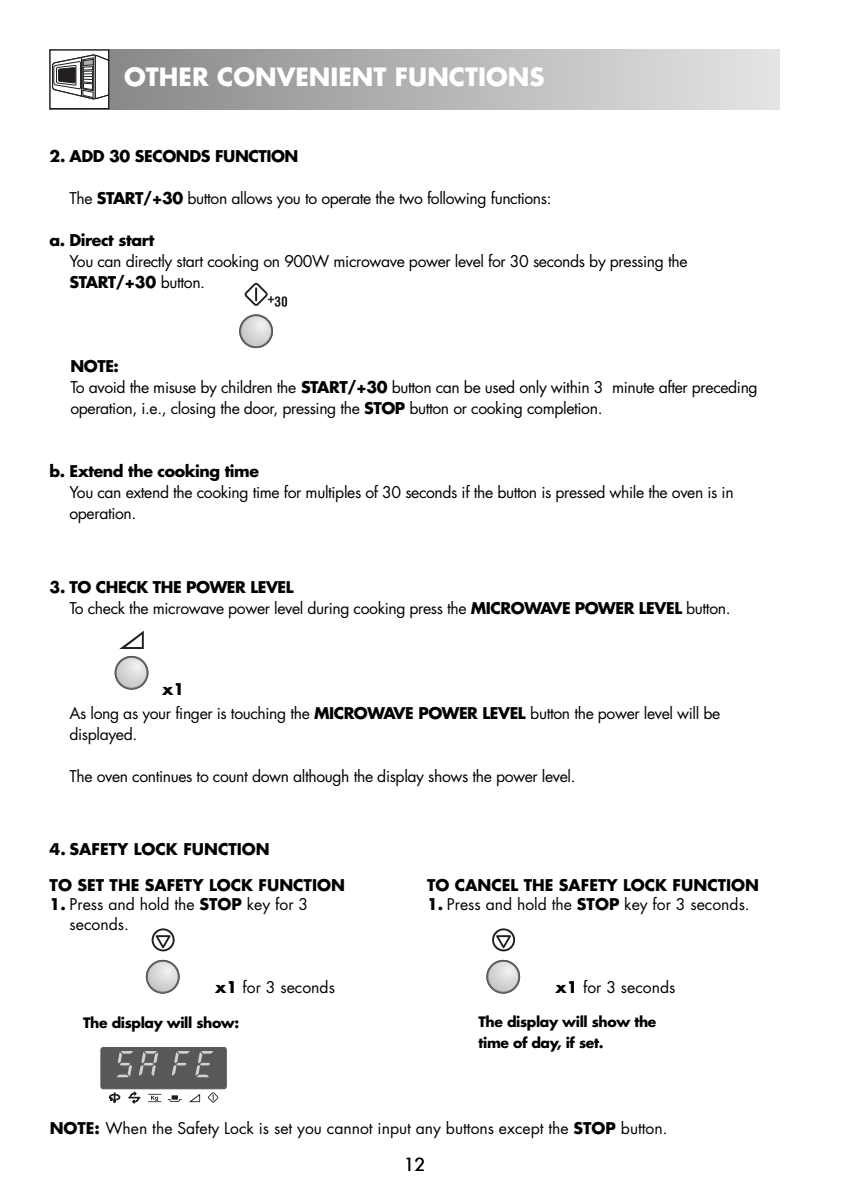
<style>
.page{position:relative;width:854px;height:1191px;background:#fff}
.page>*{position:absolute;margin:0;border:0;box-sizing:border-box;transform-origin:0 0}
.t1{font:700 24.5px "Futura";color:#fff}
.t2{font:17.5px "Futura";color:#000}
.t3{font:15.75px/21px "Futura";letter-spacing:-.025em;color:#000}
.t4{font:15.75px/19.2px "Futura";color:#000}
.t5{font:700 15.75px "Futura";color:#000}
.t6{font:700 15.75px "Futura";letter-spacing:-.03em;color:#000}
.t7{font:700 14px/21px "Futura";letter-spacing:-.03em;color:#000}
.s1{font-weight:700}
</style>
<div class="page">
<div style="left:50px;top:50px;width:729px;height:59px;background:linear-gradient(to right,#808080,#e4e4e4)"></div>
<div style="left:50px;top:50px;width:58px;height:58px;background:#fff"></div>
<svg style="left:52px;top:55px;width:55px;height:44px"></svg>
<div style="left:50px;top:50px;width:59px;height:59px;border:1px solid #000"></div>
<svg style="left:101px;top:1047px;width:125px;height:56px"></svg>
<svg style="left:244px;top:283px;width:43px;height:24px"></svg>
<svg style="left:240px;top:316px;width:31px;height:31px"></svg>
<div style="left:240px;top:315px;width:32px;height:32px;border:1px solid #66676a;border-radius:50%"></div>
<div style="left:239px;top:314px;width:34px;height:34px;border:1px solid #57585a;border-radius:50%"></div>
<svg style="left:151px;top:928px;width:23px;height:23px"></svg>
<svg style="left:147px;top:961px;width:31px;height:31px"></svg>
<div style="left:147px;top:960px;width:32px;height:32px;border:1px solid #66676a;border-radius:50%"></div>
<div style="left:146px;top:960px;width:33px;height:33px;border:1px solid #57585a;border-radius:50%"></div>
<svg style="left:492px;top:928px;width:23px;height:23px"></svg>
<svg style="left:487px;top:961px;width:31px;height:31px"></svg>
<div style="left:487px;top:960px;width:32px;height:32px;border:1px solid #66676a;border-radius:50%"></div>
<div style="left:486px;top:960px;width:34px;height:33px;border:1px solid #57585a;border-radius:50%"></div>
<svg style="left:119px;top:630px;width:25px;height:19px"></svg>
<svg style="left:116px;top:657px;width:31px;height:31px"></svg>
<div style="left:116px;top:657px;width:31px;height:31px;border:1px solid #66676a;border-radius:50%"></div>
<div style="left:115px;top:656px;width:33px;height:33px;border:1px solid #57585a;border-radius:50%"></div>
<h1 class="t1" style="left:124px;top:66px;width:422px">OTHER CONVENIENT FUNCTIONS</h1>
<p class="t6" style="left:50px;top:149px;width:250px">2. ADD 30 SECONDS FUNCTION</p>
<p class="t3" style="left:69px;top:189px;width:483px">The <span class="s1">START/+30</span> button allows you to operate the two following functions:</p>
<p class="t6" style="left:50px;top:233px;width:106px">a. Direct start</p>
<p class="t3" style="left:69px;top:252px;width:619px">You can directly start cooking on 900W microwave power level for 30 seconds by pressing the<br><span class="s1">START/+30</span> button.</p>
<p class="t3" style="left:70px;top:357px;width:688px"><span class="s1">NOTE:<br></span>To avoid the misuse by children the <span class="s1">START/+30</span> button can be used only within 3 minute after preceding operation, i.e., closing the door, pressing the <span class="s1">STOP</span> button or cooking completion.</p>
<p class="t6" style="left:50px;top:464px;width:211px">b. Extend the cooking time</p>
<p class="t3" style="left:69px;top:483px;width:665px">You can extend the cooking time for multiples of 30 seconds if the button is pressed while the oven is in operation.</p>
<p class="t3" style="left:69px;top:578px;width:662px;text-indent:-20px"><span class="s1">3. TO CHECK THE POWER LEVEL<br></span>To check the microwave power level during cooking press the <span class="s1">MICROWAVE POWER LEVEL</span> button.</p>
<p class="t5" style="left:162px;top:682px;width:24px">x1</p>
<p class="t3" style="left:69px;top:704px;width:652px">As long as your finger is touching the <span class="s1">MICROWAVE POWER LEVEL</span> button the power level will be displayed.</p>
<p class="t3" style="left:69px;top:767px;width:507px">The oven continues to count down although the display shows the power level.</p>
<p class="t5" style="left:50px;top:841px;width:221px">4. SAFETY LOCK FUNCTION</p>
<p class="t5" style="left:50px;top:878px;width:297px">TO SET THE SAFETY LOCK FUNCTION</p>
<p class="t4" style="left:69px;top:896px;width:240px;text-indent:-20px"><span class="s1">1.</span> Press and hold the <span class="s1">STOP</span> key for 3 seconds.</p>
<p class="t5" style="left:427px;top:878px;width:333px">TO CANCEL THE SAFETY LOCK FUNCTION</p>
<p class="t4" style="left:427px;top:896px;width:324px"><span class="s1">1.</span> Press and hold the <span class="s1">STOP</span> key for 3 seconds.</p>
<p class="t4" style="left:215px;top:978px;width:121px"><span class="s1">x1</span> for 3 seconds</p>
<p class="t4" style="left:555px;top:978px;width:121px"><span class="s1">x1</span> for 3 seconds</p>
<p class="t7" style="left:83px;top:1013px;width:158px">The display will show:</p>
<p class="t7" style="left:478px;top:1013px;width:179px">The display will show the time of day, if set.</p>
<p class="t4" style="left:50px;top:1120px;width:619px"><span class="s1">NOTE:</span> When the Safety Lock is set you cannot input any buttons except the <span class="s1">STOP</span> button.</p>
<p class="t2" style="left:403px;top:1156px;width:23px">12</p>
</div>
